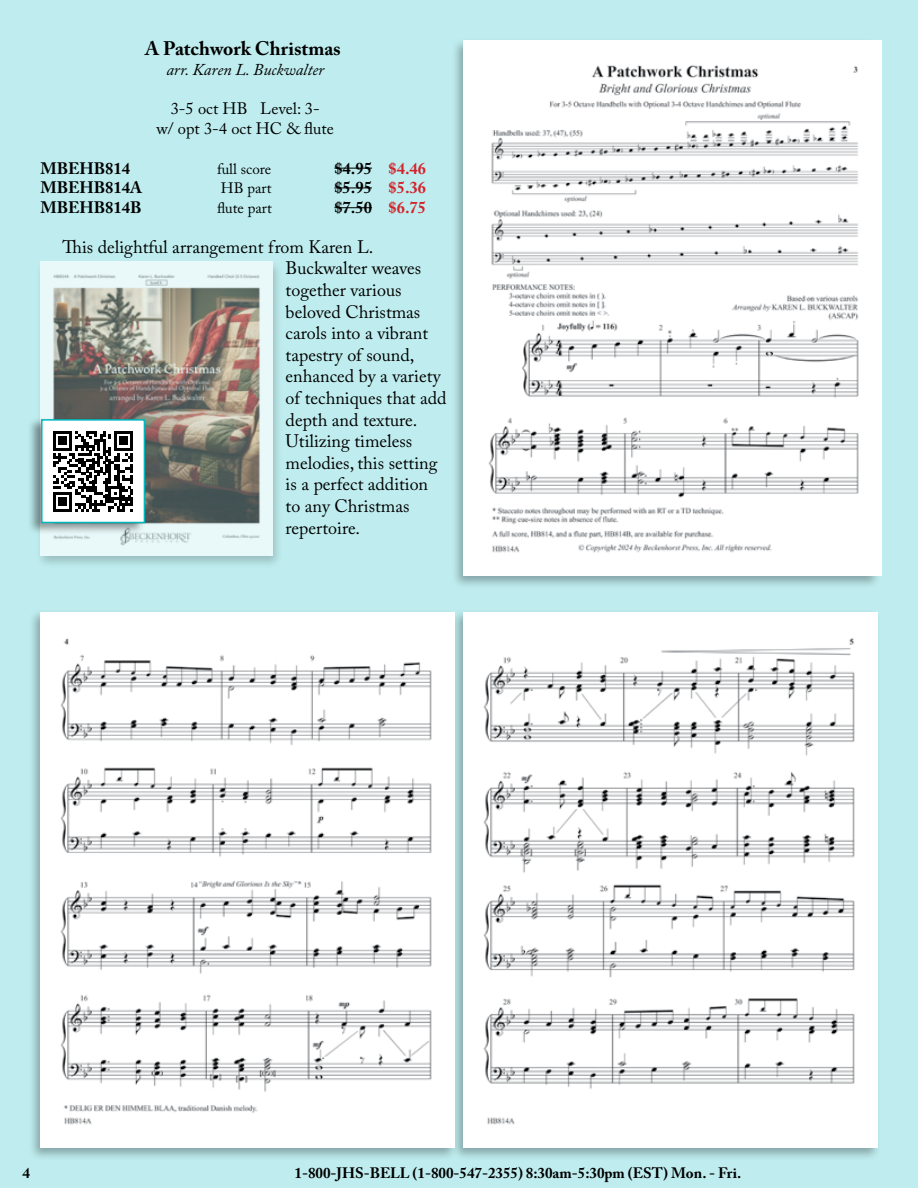
<style>
.page{position:relative;width:918px;height:1188px;background:#bfedef}
.page>*{position:absolute;margin:0;border:0;box-sizing:border-box;transform-origin:0 0}
.t1{font:700 19.5px "Adobe Caslon Pro";color:#000}
.t2{font:18px/21.6px "Adobe Caslon Pro";color:#000}
.t3{font:700 16.5px "Adobe Caslon Pro";color:#000}
.t4{font:16.5px/19.8px "Adobe Caslon Pro";color:#000;text-align:center}
.t5{font:italic 16.5px "Adobe Caslon Pro";color:#000}
.t6{font:700 15px "Adobe Caslon Pro";color:#000}
.t7{font:15px "Adobe Caslon Pro";color:#000}
.s1{color:#d2232a}
</style>
<div class="page">
<div style="left:451px;top:38px;width:430px;height:551px;background:#000;opacity:.3"></div>
<div style="left:35px;top:260px;width:249px;height:309px;background:#000;opacity:.3"></div>
<img style="left:40px;top:262px;width:232px;height:293px">
<div style="left:28px;top:609px;width:430px;height:552px;background:#000;opacity:.3"></div>
<img style="left:40px;top:612px;width:411px;height:536px">
<div style="left:451px;top:609px;width:430px;height:552px;background:#000;opacity:.3"></div>
<hr style="left:334px;top:168px;width:38px;height:1px;background:#000">
<hr style="left:334px;top:188px;width:38px;height:1px;background:#000">
<hr style="left:334px;top:207px;width:38px;height:1px;background:#000">
<img style="left:468px;top:40px;width:414px;height:536px">
<img style="left:464px;top:612px;width:414px;height:536px">
<div style="left:27px;top:417px;width:118px;height:118px;background:#000;opacity:.4"></div>
<div style="left:42px;top:420px;width:102px;height:103px;background:#fff"></div>
<svg style="left:53px;top:431px;width:80px;height:80px"></svg>
<div style="left:41px;top:419px;width:104px;height:104px;border:2px solid #00b7be"></div>
<p class="t1" style="left:145px;top:37px;width:197px">A Patchwork Christmas</p>
<p class="t5" style="left:166px;top:59px;width:159px">arr. Karen L. Buckwalter</p>
<p class="t4" style="left:157px;top:99px;width:179px">3-5 oct HB Level: 3-<br>w/ opt 3-4 oct HC &amp; flute</p>
<p class="t3" style="left:40px;top:158px;width:91px">MBEHB814</p>
<p class="t7" style="left:217px;top:160px;width:56px">full score</p>
<p class="t3" style="left:334px;top:158px;width:93px">$4.95 <span class="s1">$4.46</span></p>
<p class="t3" style="left:40px;top:178px;width:103px">MBEHB814A</p>
<p class="t7" style="left:221px;top:179px;width:52px">HB part</p>
<p class="t3" style="left:334px;top:178px;width:93px">$5.95 <span class="s1">$5.36</span></p>
<p class="t3" style="left:40px;top:198px;width:102px">MBEHB814B</p>
<p class="t7" style="left:217px;top:199px;width:56px">flute part</p>
<p class="t3" style="left:334px;top:198px;width:93px">$7.50 <span class="s1">$6.75</span></p>
<p class="t2" style="left:286px;top:236px;width:162px;text-indent:-223px">This delightful arrangement from Karen L.<br>Buckwalter weaves together various beloved Christmas carols into a vibrant tapestry of sound, enhanced by a variety of techniques that add depth and texture.<br>Utilizing timeless melodies, this setting is a perfect addition to any Christmas repertoire.</p>
<p class="t6" style="left:22px;top:1164px;width:9px">4</p>
<p class="t6" style="left:295px;top:1164px;width:448px">1-800-JHS-BELL (1-800-547-2355) 8:30am-5:30pm (EST) Mon. - Fri.</p>
</div>
